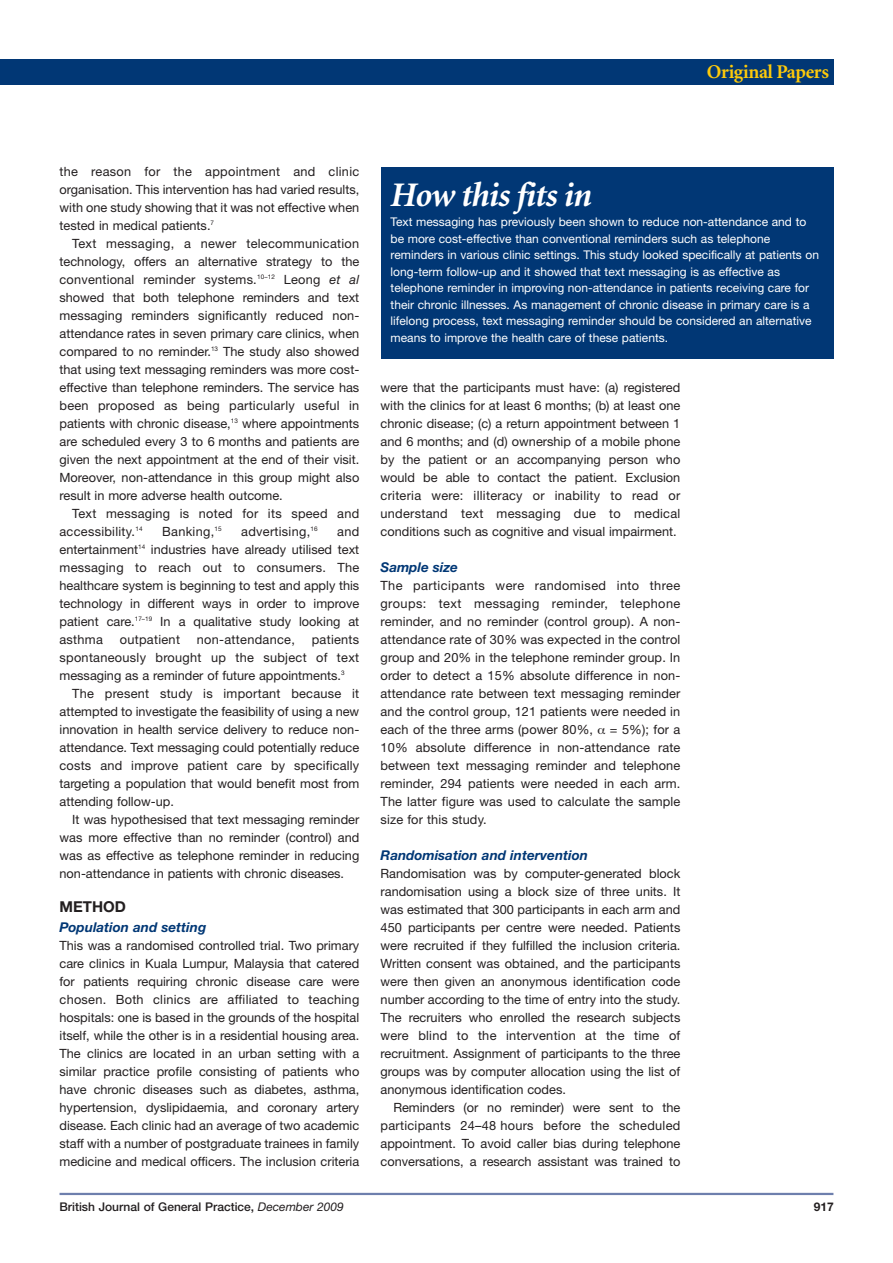
<style>
.page{position:relative;width:893px;height:1263px;background:#fff}
.page>*{position:absolute;margin:0;border:0;box-sizing:border-box;transform-origin:0 0}
.t1{font:italic 700 34.5px "Minion";letter-spacing:-.03em;color:#fff}
.t2{font:700 19.5px "Minion";letter-spacing:-.02em;color:#feca0a}
.t3{font:700 15px "Helvetica Neue";color:#231f20}
.t4{font:italic 700 13.5px "Helvetica Neue";color:#013775}
.t5{font:12.75px/18px "Helvetica Neue";color:#231f20;text-align:justify}
.t6{font:12.75px/18px "Helvetica Neue";letter-spacing:.02em;color:#231f20}
.t7{font:12px/16.5px "Helvetica Neue";color:#fff}
.t8{font:500 12px "Helvetica Neue";color:#231f20}
.t9{font:700 12px "Helvetica Neue";color:#231f20}
.s1{font-style:italic}
.s2{font-weight:400;font-style:italic}
</style>
<div class="page">
<hr style="left:60px;top:1193px;width:773px;height:2px;background:#6e7fad">
<div style="left:381px;top:167px;width:452px;height:192px;background:#013775"></div>
<div style="left:0;top:60px;width:834px;height:25px;background:#013775"></div>
<h2 class="t2" style="left:707px;top:64px;width:124px">Original Papers</h2>
<p class="t5" style="left:60px;top:164px;width:301px">the reason for the appointment and clinic organisation. This intervention has had varied results, with one study showing that it was not effective when tested in medical patients.<sup>7</sup></p>
<p class="t5" style="left:60px;top:236px;width:301px;text-indent:13px">Text messaging, a newer telecommunication technology, offers an alternative strategy to the conventional reminder systems.<sup>10–12</sup> Leong <span class="s1">et al </span>showed that both telephone reminders and text messaging reminders significantly reduced non&shy;attendance rates in seven primary care clinics, when compared to no reminder.<sup>13</sup> The study also showed that using text messaging reminders was more cost&shy;effective than telephone reminders. The service has been proposed as being particularly useful in patients with chronic disease,<sup>13</sup> where appointments are scheduled every 3 to 6 months and patients are given the next appointment at the end of their visit.<br>Moreover, non-attendance in this group might also result in more adverse health outcome.</p>
<p class="t6" style="left:60px;top:506px;width:301px;text-indent:13px">Text messaging is noted for its speed and accessibility.<sup>14</sup></p>
<p class="t5" style="left:60px;top:524px;width:301px;text-indent:278px">and entertainment<sup>14</sup> industries have already utilised text messaging to reach out to consumers. The healthcare system is beginning to test and apply this technology in different ways in order to improve patient care.<sup>17–19</sup> In a qualitative study looking at asthma</p>
<p class="t6" style="left:162px;top:524px;width:61px">Banking,<sup>15</sup></p>
<p class="t6" style="left:241px;top:524px;width:78px">advertising,<sup>16</sup></p>
<p class="t5" style="left:60px;top:632px;width:301px;text-indent:252px">patients spontaneously brought up the subject of text messaging as a reminder of future appointments.<sup>3</sup></p>
<p class="t5" style="left:60px;top:686px;width:301px;text-indent:13px">The present study is important because it attempted to investigate the feasibility of using a new innovation in health service delivery to reduce non&shy;attendance. Text messaging could potentially reduce costs and improve patient care by specifically targeting a population that would benefit most from attending follow-up.</p>
<p class="t5" style="left:60px;top:812px;width:301px;text-indent:13px">It was hypothesised that text messaging reminder was more effective than no reminder (control) and was as effective as telephone reminder in reducing non-attendance in patients with chronic diseases.</p>
<p class="t3" style="left:60px;top:902px;width:68px">METHOD</p>
<p class="t4" style="left:60px;top:922px;width:148px">Population and setting</p>
<p class="t5" style="left:60px;top:938px;width:301px">This was a randomised controlled trial. Two primary care clinics in Kuala Lumpur, Malaysia that catered for patients requiring chronic disease care were chosen. Both clinics are affiliated to teaching hospitals: one is based in the grounds of the hospital itself, while the other is in a residential housing area.<br>The clinics are located in an urban setting with a similar practice profile consisting of patients who have chronic diseases such as diabetes, asthma, hypertension, dyslipidaemia, and coronary artery disease. Each clinic had an average of two academic staff with a number of postgraduate trainees in family medicine and medical officers. The inclusion criteria</p>
<p class="t6" style="left:120px;top:632px;width:62px">outpatient</p>
<p class="t6" style="left:197px;top:632px;width:99px">non-attendance,</p>
<p class="t8" style="left:60px;top:1202px;width:286px">British Journal of General Practice, <span class="s2">December 2009</span></p>
<h1 class="t1" style="left:391px;top:181px;width:203px">How this fits in</h1>
<p class="t7" style="left:391px;top:215px;width:430px">Text messaging has previously been shown to reduce non-attendance and to be more cost-effective than conventional reminders such as telephone reminders in various clinic settings. This study looked specifically at patients on long-term follow-up and it showed that text messaging is as effective as telephone reminder in improving non-attendance in patients receiving care for their chronic illnesses. As management of chronic disease in primary care is a lifelong process, text messaging reminder should be considered an alternative means to improve the health care of these patients.</p>
<p class="t5" style="left:381px;top:379px;width:301px">were that the participants must have: (a) registered with the clinics for at least 6 months; (b) at least one chronic disease; (c) a return appointment between 1 and 6 months; and (d) ownership of a mobile phone by the patient or an accompanying person who would be able to contact the patient. Exclusion criteria were: illiteracy or inability to read or understand text messaging due to medical conditions such as cognitive and visual impairment.</p>
<p class="t4" style="left:381px;top:562px;width:79px">Sample size</p>
<p class="t5" style="left:381px;top:577px;width:301px">The participants were randomised into three groups: text messaging reminder, telephone reminder, and no reminder (control group). A non&shy;attendance rate of 30% was expected in the control group and 20% in the telephone reminder group. In order to detect a 15% absolute difference in non&shy;attendance rate between text messaging reminder and the control group, 121 patients were needed in each of the three arms (power 80%,</p>
<p class="t5" style="left:381px;top:721px;width:301px;text-indent:229px">= 5%); for a 10% absolute difference in non-attendance rate between text messaging reminder and telephone reminder, 294 patients were needed in each arm.<br>The latter figure was used to calculate the sample size for this study.</p>
<p class="t4" style="left:381px;top:850px;width:209px">Randomisation and intervention</p>
<p class="t5" style="left:381px;top:865px;width:301px">Randomisation was by computer-generated block randomisation using a block size of three units. It was estimated that 300 participants in each arm and 450 participants per centre were needed. Patients were recruited if they fulfilled the inclusion criteria.<br>Written consent was obtained, and the participants were then given an anonymous identification code number according to the time of entry into the study.<br>The recruiters who enrolled the research subjects were blind to the intervention at the time of recruitment. Assignment of participants to the three groups was by computer allocation using the list of anonymous identification codes.</p>
<p class="t5" style="left:381px;top:1099px;width:301px;text-indent:13px">Reminders (or no reminder) were sent to the participants 24–48 hours before the scheduled appointment. To avoid caller bias during telephone conversations, a research assistant was trained to</p>
<p class="t9" style="left:814px;top:1202px;width:22px">917</p>
</div>
